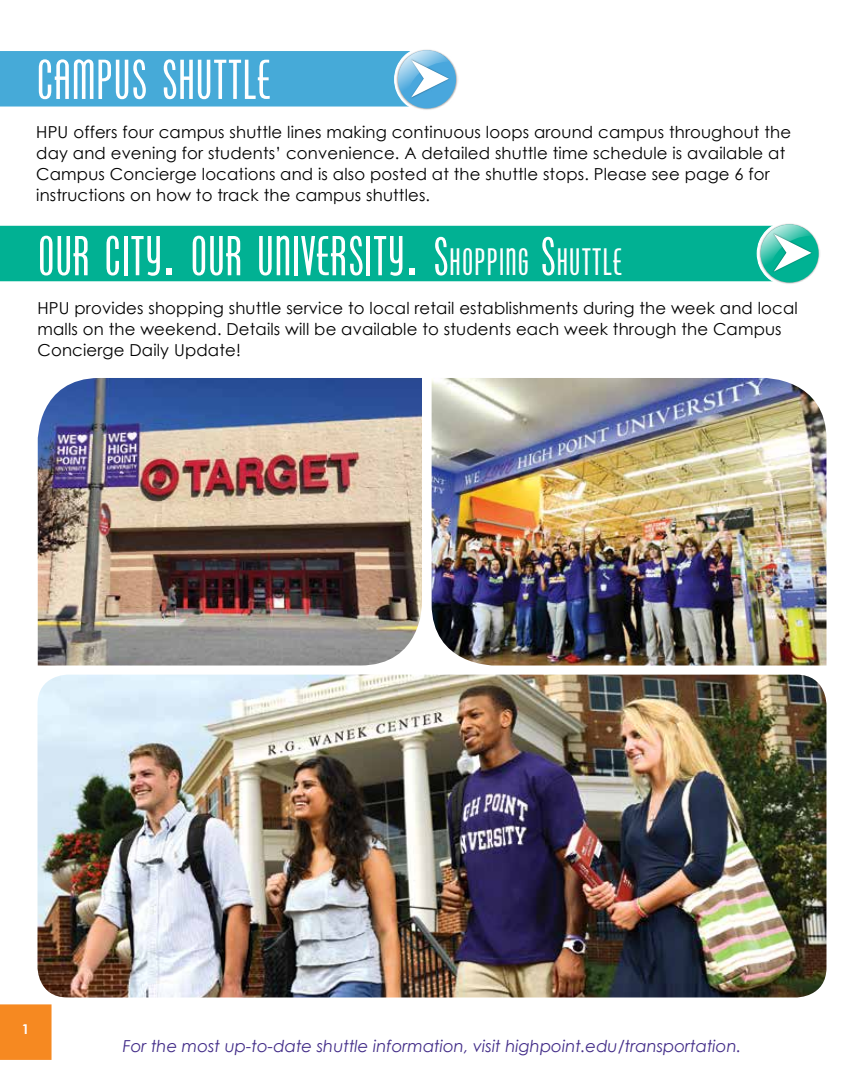
<style>
.page{position:relative;width:864px;height:1080px;background:#fff}
.page>*{position:absolute;margin:0;border:0;box-sizing:border-box;transform-origin:0 0}
.t1{font:52.5px "Cg Phenix American";color:#fff}
.t2{font:16.5px/21px "Century Gothic";letter-spacing:.01em;color:#000}
.t3{font:italic 16.5px "Century Gothic";color:#422c88}
.t4{font:700 13.5px "Century Gothic";color:#fff}
.s1{font-size:75px}
.s2{font-size:51px}
.s3{font-size:35.7px}
</style>
<div class="page">
<div style="left:0;top:226px;width:799px;height:55px;background:#01b193"></div>
<div style="left:0;top:1004px;width:52px;height:56px;background:#f68921"></div>
<div style="left:0;top:51px;width:431px;height:56px;background:#46aad8"></div>
<svg style="left:394px;top:49px;width:64px;height:61px"></svg>
<img style="left:38px;top:675px;width:788px;height:323px">
<svg style="left:757px;top:223px;width:63px;height:61px"></svg>
<img style="left:38px;top:378px;width:384px;height:288px">
<img style="left:432px;top:378px;width:394px;height:288px">
<h1 class="t1" style="left:36px;top:49px;width:236px">CAMPUS SHUTTLE</h1>
<p class="t2" style="left:36px;top:121px;width:756px">HPU offers four campus shuttle lines making continuous loops around campus throughout the day and evening for students’ convenience. A detailed shuttle time schedule is available at Campus Concierge locations and is also posted at the shuttle stops. Please see page 6 for instructions on how to track the campus shuttles.</p>
<h1 class="t1" style="left:38px;top:225px;width:586px">OUR CITY<span class="s1">.</span> OUR UNIVERSITY<span class="s1">.</span> <span class="s2">S</span><span class="s3">HOPPING</span> <span class="s2">S</span><span class="s3">HUTTLE</span></h1>
<p class="t2" style="left:38px;top:298px;width:762px">HPU provides shopping shuttle service to local retail establishments during the week and local malls on the weekend. Details will be available to students each week through the Campus<br>Concierge Daily Update!</p>
<p class="t4" style="left:22px;top:1020px;width:9px">1</p>
<p class="t3" style="left:123px;top:1036px;width:620px">For the most up-to-date shuttle information, visit highpoint.edu/transportation.</p>
</div>
